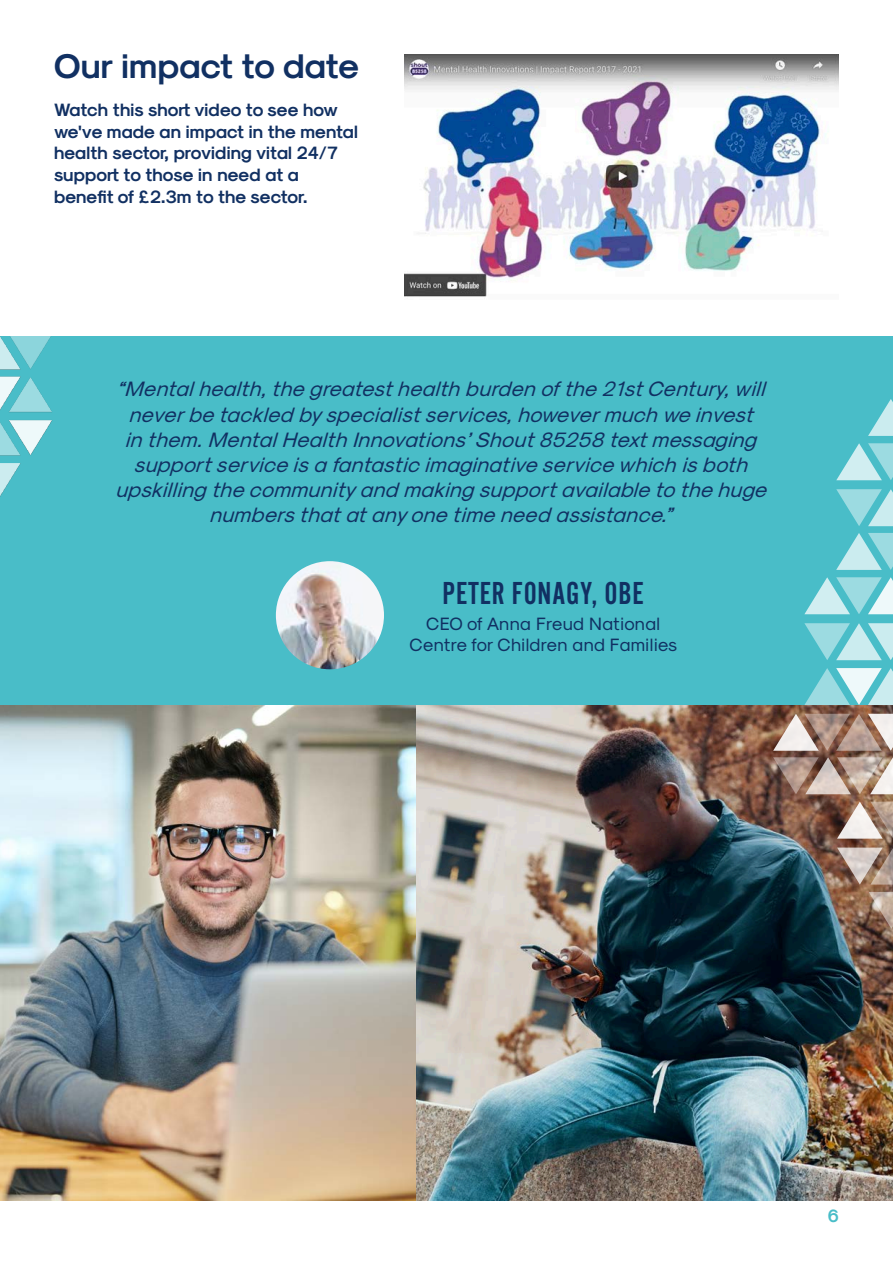
<style>
.page{position:relative;width:893px;height:1263px;background:#fff}
.page>*{position:absolute;margin:0;border:0;box-sizing:border-box;transform-origin:0 0}
.t1{font:34.5px "Sk Modernist Bold";letter-spacing:.01em;color:#113062}
.t2{font:33px "Alternate Got No 2 D";letter-spacing:.02em;color:#113062}
.t3{font:italic 21px/25.2px "Sk Modernist Regular";color:#113062;text-align:center}
.t4{font:18px/21.6px "Sk Modernist Bold";letter-spacing:.005em;color:#113062}
.t5{font:18px/21.6px "Sk Modernist Regular";letter-spacing:.02em;color:#113062;text-align:center}
.t6{font:18px "Sk Modernist Bold";color:#49bdc8}
</style>
<div class="page">
<img style="left:415px;top:705px;width:478px;height:495px">
<img style="left:0;top:705px;width:415px;height:495px">
<div style="left:0;top:336px;width:893px;height:369px;background:#49bdc8"></div>
<img style="left:0;top:336px;width:52px;height:161px">
<img style="left:404px;top:54px;width:435px;height:243px">
<img style="left:276px;top:561px;width:108px;height:108px;border-radius:54px">
<svg style="left:804px;top:668px;width:89px;height:37px"></svg>
<svg style="left:804px;top:623px;width:89px;height:37px"></svg>
<svg style="left:836px;top:533px;width:57px;height:37px"></svg>
<svg style="left:804px;top:577px;width:89px;height:37px"></svg>
<svg style="left:773px;top:714px;width:120px;height:37px"></svg>
<svg style="left:868px;top:399px;width:25px;height:37px"></svg>
<svg style="left:836px;top:443px;width:57px;height:37px"></svg>
<svg style="left:836px;top:489px;width:57px;height:37px"></svg>
<svg style="left:837px;top:847px;width:56px;height:37px"></svg>
<svg style="left:773px;top:757px;width:120px;height:37px"></svg>
<svg style="left:837px;top:802px;width:56px;height:37px"></svg>
<svg style="left:869px;top:892px;width:24px;height:37px"></svg>
<p class="t1" style="left:54px;top:43px;width:307px">Our impact to date</p>
<p class="t4" style="left:54px;top:98px;width:306px">Watch this short video to see how we've made an impact in the mental health sector, providing vital 24/7 support to those in need at a benefit of £2.3m to the sector.</p>
<p class="t3" style="left:115px;top:376px;width:659px">“Mentalhealth,thegreatesthealth burden ofthe21stCentury,will neverbetackled byspecialistservices,howevermuch weinvest in them.MentalHealth Innovations’Shout85258 textmessaging supportserviceisa fantasticimaginativeservicewhich isboth upskilling thecommunityand making supportavailabletothehuge numbersthatatanyonetimeneed assistance.”</p>
<p class="t2" style="left:443px;top:576px;width:203px">PETER FONAGY, OBE</p>
<p class="t5" style="left:409px;top:612px;width:269px">CEO of Anna Freud National<br>Centre for Children and Families</p>
<p class="t6" style="left:828px;top:1204px;width:13px">6</p>
</div>
